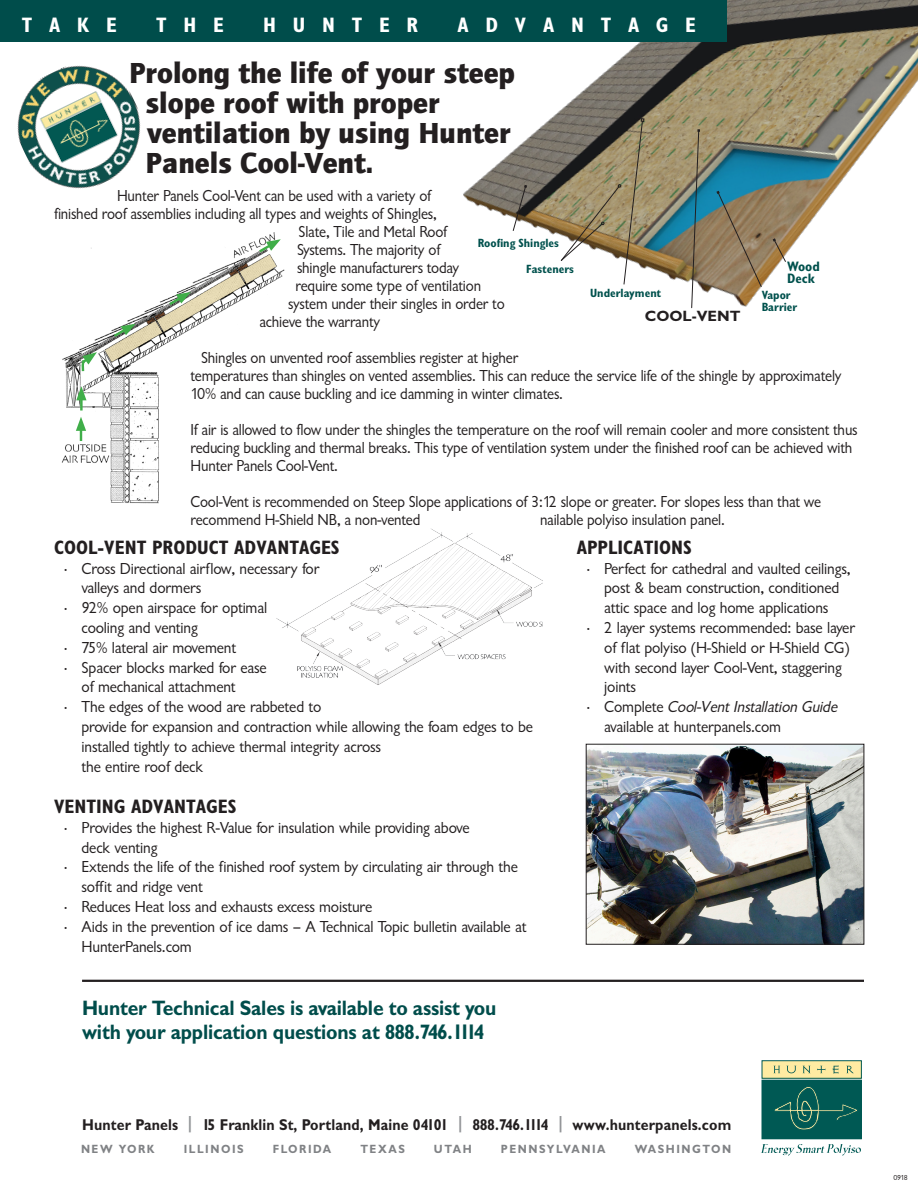
<style>
.page{position:relative;width:918px;height:1188px;background:#fff}
.page>*{position:absolute;margin:0;border:0;box-sizing:border-box;transform-origin:0 0}
.Headline{font:900 30px/30px "Quay Sans ITC";color:#231f20}
.t1{font:21px "Classical Sans Bold DTC";letter-spacing:-.01em;color:#004d4b;scale:.92 1}
.t2{font:21px "Classical Sans Bold Cond DTC";letter-spacing:.8em;color:#fff}
.Subheads{font:19.5px "Classical Sans Bold Cond DTC";color:#231f20}
.Bullets{font:16.5px/19.8px "Classical Sans Regular DTC";letter-spacing:-.01em;color:#231f20;scale:.95 1}
.Lead-in_Copy{font:16.5px/18px "Classical Sans Regular DTC";letter-spacing:-.01em;color:#231f20;scale:.92 1}
.t3{font:15.75px "Classical Sans Bold DTC";letter-spacing:.01em;color:#231f20;scale:.9 1}
.Label{font:15px "Classical Sans Bold DTC";color:#231f20}
.Labels{font:13.8px "Classical Sans Bold Cond DTC";color:#00514d}
.t4{font:12px "Classical Sans Bold DTC";letter-spacing:.145em;color:#808285;scale:.9 1}
.Labels-2{font:12px "Classical Sans Bold Cond DTC";color:#00514d}
.t5{font:7.5px "Classical Sans Regular DTC";color:#231f20}
.s1{font-family:"Classical Sans";font-style:italic}
.s2{font-size:19.65px;color:#939598}
</style>
<div class="page">
<img style="left:463px;top:0;width:455px;height:309px">
<svg style="left:512px;top:185px;width:15px;height:47px"></svg>
<svg style="left:691px;top:129px;width:9px;height:179px"></svg>
<svg style="left:773px;top:238px;width:13px;height:24px"></svg>
<svg style="left:716px;top:191px;width:46px;height:96px"></svg>
<svg style="left:560px;top:118px;width:84px;height:167px"></svg>
<div style="left:0;top:0;width:727px;height:42px;background:#004d4b"></div>
<img style="left:61px;top:232px;width:224px;height:272px">
<hr style="left:80px;top:396px;width:3px;height:15px;background:#40ae49">
<svg style="left:76px;top:386px;width:11px;height:14px"></svg>
<svg style="left:81px;top:352px;width:16px;height:22px"></svg>
<svg style="left:111px;top:324px;width:25px;height:15px"></svg>
<svg style="left:167px;top:292px;width:24px;height:15px"></svg>
<svg style="left:256px;top:239px;width:25px;height:16px"></svg>
<svg style="left:76px;top:417px;width:10px;height:24px"></svg>
<img style="left:276px;top:528px;width:266px;height:157px">
<div style="left:762px;top:1080px;width:99px;height:59px;background:#005954"></div>
<svg style="left:774px;top:1086px;width:83px;height:44px"></svg>
<div style="left:762px;top:1061px;width:99px;height:17px;background:#ffeba2"></div>
<svg style="left:774px;top:1066px;width:6px;height:7px"></svg>
<svg style="left:787px;top:1066px;width:9px;height:7px"></svg>
<svg style="left:803px;top:1066px;width:7px;height:7px"></svg>
<svg style="left:817px;top:1066px;width:8px;height:7px"></svg>
<svg style="left:833px;top:1065px;width:5px;height:9px"></svg>
<svg style="left:846px;top:1066px;width:8px;height:7px"></svg>
<svg style="left:761px;top:1144px;width:100px;height:12px"></svg>
<hr style="left:82px;top:980px;width:782px;height:2px;background:#231f20">
<img style="left:588px;top:746px;width:274px;height:196px">
<div style="left:586px;top:744px;width:278px;height:200px;border:1px solid #231f20"></div>
<img style="left:17px;top:65px;width:124px;height:124px">
<p class="t2" style="left:22px;top:13px;width:97px">TAKE</p>
<p class="t2" style="left:156px;top:13px;width:69px">THE</p>
<p class="t2" style="left:263px;top:13px;width:157px">HUNTER</p>
<p class="t2" style="left:457px;top:13px;width:240px">ADVANTAGE</p>
<p class="Headline" style="left:146px;top:57px;width:371px;text-indent:-16px">Prolong the life of your steep slope roof with proper ventilation by using Hunter<br>Panels Cool-Vent.</p>
<p class="Lead-in_Copy" style="left:117px;top:187px;width:343px">Hunter Panels Cool-Vent can be used with a variety of</p>
<p class="Lead-in_Copy" style="left:54px;top:205px;width:418px">finished roof assemblies including all types and weights of Shingles,</p>
<p class="Lead-in_Copy" style="left:298px;top:223px;width:163px">Slate, Tile and Metal Roof</p>
<p class="Lead-in_Copy" style="left:297px;top:241px;width:157px">Systems. The majority of</p>
<p class="Lead-in_Copy" style="left:297px;top:259px;width:178px">shingle manufacturers today</p>
<p class="Lead-in_Copy" style="left:296px;top:277px;width:203px">require some type of ventilation</p>
<p class="Lead-in_Copy" style="left:288px;top:295px;width:237px">system under their singles in order to</p>
<p class="Lead-in_Copy" style="left:260px;top:313px;width:133px">achieve the warranty</p>
<p class="Lead-in_Copy" style="left:190px;top:349px;width:709px;text-indent:10px">Shingles on unvented roof assemblies register at higher<br>temperatures than shingles on vented assemblies. This can reduce the service life of the shingle by approximately<br>10% and can cause buckling and ice damming in winter climates.</p>
<p class="Lead-in_Copy" style="left:190px;top:421px;width:727px">If air is allowed to flow under the shingles the temperature on the roof will remain cooler and more consistent thus reducing buckling and thermal breaks. This type of ventilation system under the finished roof can be achieved with<br>Hunter Panels Cool-Vent.</p>
<p class="Lead-in_Copy" style="left:190px;top:493px;width:687px">Cool-Vent is recommended on Steep Slope applications of 3:12 slope or greater. For slopes less than that we recommend H-Shield NB, a non-vented</p>
<p class="Labels-2" style="left:478px;top:236px;width:83px">Roofing Shingles</p>
<p class="Labels" style="left:787px;top:259px;width:34px">Wood</p>
<p class="Labels" style="left:787px;top:271px;width:29px">Deck</p>
<p class="Labels-2" style="left:526px;top:262px;width:49px">Fasteners</p>
<p class="Labels-2" style="left:590px;top:286px;width:72px">Underlayment</p>
<p class="Label" style="left:645px;top:307px;width:97px">COOL-VENT</p>
<p class="Labels-2" style="left:762px;top:288px;width:31px">Vapor</p>
<p class="Labels-2" style="left:762px;top:300px;width:37px">Barrier</p>
<p class="Lead-in_Copy" style="left:540px;top:511px;width:203px">nailable polyiso insulation panel.</p>
<p class="Subheads" style="left:54px;top:536px;width:287px">COOL-VENT PRODUCT ADVANTAGES</p>
<p class="Bullets" style="left:82px;top:559px;width:252px;text-indent:-18px">· Cross Directional airflow, necessary for valleys and dormers</p>
<p class="Bullets" style="left:82px;top:598px;width:197px;text-indent:-18px">· 92% open airspace for optimal cooling and venting</p>
<p class="Bullets" style="left:64px;top:638px;width:183px">· 75% lateral air movement</p>
<p class="Bullets" style="left:82px;top:658px;width:197px;text-indent:-18px">· Spacer blocks marked for ease of mechanical attachment</p>
<p class="Bullets" style="left:82px;top:697px;width:477px;text-indent:-18px">· The edges of the wood are rabbeted to<br>provide for expansion and contraction while allowing the foam edges to be installed tightly to achieve thermal integrity across<br>the entire roof deck</p>
<p class="Subheads" style="left:54px;top:795px;width:184px">VENTING ADVANTAGES</p>
<p class="Bullets" style="left:82px;top:818px;width:410px;text-indent:-18px">· Provides the highest R-Value for insulation while providing above deck venting</p>
<p class="Bullets" style="left:82px;top:857px;width:461px;text-indent:-18px">· Extends the life of the finished roof system by circulating air through the soffit and ridge vent</p>
<p class="Bullets" style="left:64px;top:897px;width:326px">· Reduces Heat loss and exhausts excess moisture</p>
<p class="Bullets" style="left:82px;top:917px;width:470px;text-indent:-18px">· Aids in the prevention of ice dams – A Technical Topic bulletin available at<br>HunterPanels.com</p>
<p class="t1" style="left:82px;top:997px;width:452px">Hunter Technical Sales is available to assist you</p>
<p class="t1" style="left:82px;top:1021px;width:439px">with your application questions at 888.746.1114</p>
<p class="Subheads" style="left:577px;top:536px;width:117px">APPLICATIONS</p>
<p class="Bullets" style="left:587px;top:559px;width:279px;text-align:center">· Perfect for cathedral and vaulted ceilings, post &amp; beam construction, conditioned attic space and log home applications</p>
<p class="Bullets" style="left:604px;top:618px;width:266px;text-indent:-18px">· 2 layer systems recommended: base layer of flat polyiso (H-Shield or H-Shield CG) with second layer Cool-Vent, staggering joints</p>
<p class="Bullets" style="left:604px;top:697px;width:248px;text-indent:-18px">· Complete <span class="s1">Cool-Vent Installation Guide </span>available at hunterpanels.com</p>
<p class="t3" style="left:82px;top:1116px;width:723px">Hunter Panels <span class="s2">|</span> 15 Franklin St, Portland, Maine 04101 <span class="s2">|</span> 888.746.1114 <span class="s2">|</span> www.hunterpanels.com</p>
<p class="t4" style="left:81px;top:1142px;width:83px">NEW YORK</p>
<p class="t4" style="left:184px;top:1142px;width:68px">ILLINOIS</p>
<p class="t4" style="left:273px;top:1142px;width:66px">FLORIDA</p>
<p class="t4" style="left:360px;top:1142px;width:51px">TEXAS</p>
<p class="t4" style="left:434px;top:1142px;width:44px">UTAH</p>
<p class="t4" style="left:501px;top:1142px;width:118px">PENNSYLVANIA</p>
<p class="t4" style="left:635px;top:1142px;width:109px">WASHINGTON</p>
<p class="t5" style="left:894px;top:1173px;width:16px">0918</p>
</div>
